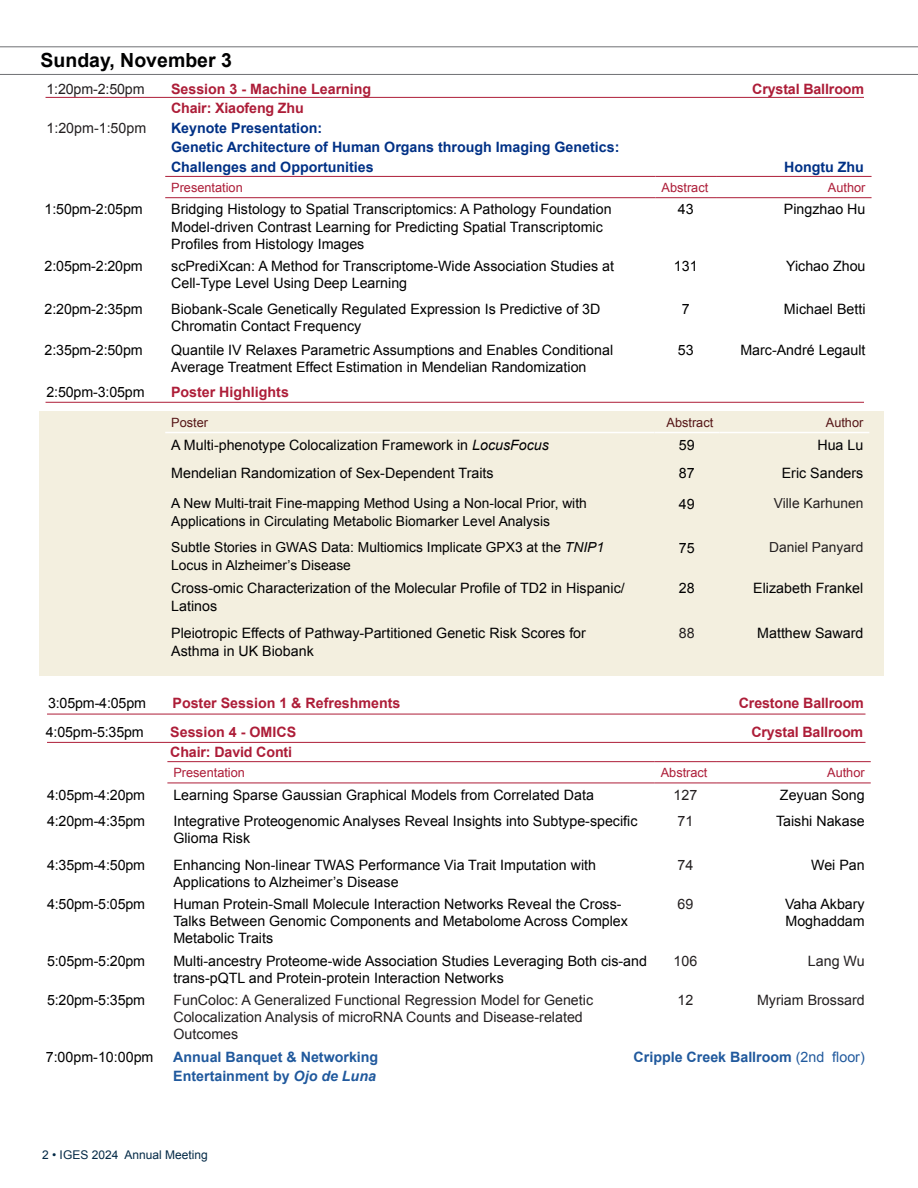
<style>
.page{position:relative;width:918px;height:1188px;background:#fff}
.page>*{position:absolute;margin:0;border:0;box-sizing:border-box;transform-origin:0 0}
.t1{font:700 19.5px "Arial";color:#000001}
.t2{font:14.25px/17.1px "Arial";color:#000001}
.t3{font:14.25px "Arial";color:#231f20}
.t4{font:700 14.25px "Arial";letter-spacing:-.005em;color:#ad1d38}
.t5{font:700 14.25px "Arial";color:#003186}
.t6{font:700 14.25px "Arial";color:#20599d}
.t7{font:14.25px "Arial";letter-spacing:-.01em;color:#000}
.t8{font:13.8px/18px "Arial";color:#000001}
.t9{font:13.8px "Arial";color:#231f20}
.t10{font:12.75px "Arial";color:#ad1d38}
.t11{font:12.75px "Arial";color:#551516}
.t12{font:12px "Arial";color:#042a47}
.s1{font-style:italic}
.s2{font-weight:400}
</style>
<div class="page">
<div style="left:39px;top:411px;width:844px;height:265px;background:#f3efdf"></div>
<hr style="left:165px;top:176px;width:491px;height:1px;background:#ad1d38">
<hr style="left:656px;top:176px;width:60px;height:1px;background:#ad1d38">
<hr style="left:716px;top:176px;width:156px;height:1px;background:#ad1d38">
<hr style="left:165px;top:197px;width:491px;height:1px;background:#ad1d38">
<hr style="left:656px;top:197px;width:60px;height:1px;background:#ad1d38">
<hr style="left:716px;top:197px;width:156px;height:1px;background:#ad1d38">
<hr style="left:165px;top:432px;width:489px;height:1px;background:#fff">
<hr style="left:654px;top:432px;width:65px;height:1px;background:#fff">
<hr style="left:719px;top:432px;width:150px;height:1px;background:#fff">
<svg style="left:0;top:46px;width:918px;height:29px"></svg>
<hr style="left:46px;top:97px;width:818px;height:1px;background:#ad1d38">
<hr style="left:46px;top:402px;width:818px;height:1px;background:#ad1d38">
<hr style="left:47px;top:714px;width:819px;height:1px;background:#ad1d38">
<hr style="left:167px;top:761px;width:488px;height:1px;background:#ad1d38">
<hr style="left:655px;top:761px;width:61px;height:1px;background:#ad1d38">
<hr style="left:716px;top:761px;width:155px;height:1px;background:#ad1d38">
<hr style="left:167px;top:783px;width:488px;height:1px;background:#ad1d38">
<hr style="left:655px;top:783px;width:61px;height:1px;background:#ad1d38">
<hr style="left:716px;top:783px;width:155px;height:1px;background:#ad1d38">
<hr style="left:47px;top:742px;width:819px;height:1px;background:#ad1d38">
<p class="t1" style="left:40px;top:47px;width:193px">Sunday, November 3</p>
<p class="t3" style="left:46px;top:79px;width:100px">1:20pm-2:50pm</p>
<p class="t4" style="left:171px;top:79px;width:202px">Session 3 - Machine Learning</p>
<p class="t4" style="left:752px;top:79px;width:113px">Crystal Ballroom</p>
<p class="t4" style="left:171px;top:99px;width:134px">Chair: Xiaofeng Zhu</p>
<p class="t3" style="left:46px;top:118px;width:101px">1:20pm-1:50pm</p>
<p class="t5" style="left:171px;top:118px;width:153px">Keynote Presentation:</p>
<p class="t5" style="left:171px;top:138px;width:450px">Genetic Architecture of Human Organs through Imaging Genetics:</p>
<p class="t5" style="left:171px;top:157px;width:204px">Challenges and Opportunities</p>
<p class="t5" style="left:784px;top:157px;width:81px">Hongtu Zhu</p>
<p class="t10" style="left:171px;top:179px;width:73px">Presentation</p>
<p class="t10" style="left:662px;top:179px;width:48px">Abstract</p>
<p class="t10" style="left:828px;top:179px;width:39px">Author</p>
<p class="t2" style="left:45px;top:201px;width:100px">1:50pm-2:05pm</p>
<p class="t2" style="left:171px;top:201px;width:442px">Bridging Histology to Spatial Transcriptomics: A Pathology Foundation</p>
<p class="t2" style="left:171px;top:218px;width:433px">Model-driven Contrast Learning for Predicting Spatial Transcriptomic</p>
<p class="t2" style="left:171px;top:235px;width:195px">Profiles from Histology Images</p>
<p class="t2" style="left:678px;top:201px;width:17px">43</p>
<p class="t2" style="left:784px;top:201px;width:83px">Pingzhao Hu</p>
<p class="t7" style="left:45px;top:257px;width:100px">2:05pm-2:20pm</p>
<p class="t2" style="left:171px;top:258px;width:444px">scPrediXcan: A Method for Transcriptome-Wide Association Studies at</p>
<p class="t2" style="left:171px;top:275px;width:238px">Cell-Type Level Using Deep Learning</p>
<p class="t2" style="left:674px;top:258px;width:25px">131</p>
<p class="t2" style="left:786px;top:258px;width:81px">Yichao Zhou</p>
<p class="t2" style="left:45px;top:301px;width:100px">2:20pm-2:35pm</p>
<p class="t2" style="left:171px;top:301px;width:431px">Biobank-Scale Genetically Regulated Expression Is Predictive of 3D<br>Chromatin Contact Frequency</p>
<p class="t2" style="left:682px;top:301px;width:9px">7</p>
<p class="t2" style="left:784px;top:301px;width:83px">Michael Betti</p>
<p class="t2" style="left:45px;top:342px;width:100px">2:35pm-2:50pm</p>
<p class="t2" style="left:171px;top:342px;width:443px">Quantile IV Relaxes Parametric Assumptions and Enables Conditional</p>
<p class="t2" style="left:171px;top:359px;width:417px">Average Treatment Effect Estimation in Mendelian Randomization</p>
<p class="t2" style="left:678px;top:342px;width:17px">53</p>
<p class="t2" style="left:740px;top:342px;width:127px">Marc-André Legault</p>
<p class="t2" style="left:46px;top:384px;width:100px">2:50pm-3:05pm</p>
<p class="t4" style="left:171px;top:383px;width:119px">Poster Highlights</p>
<p class="t11" style="left:171px;top:414px;width:38px">Poster</p>
<p class="t11" style="left:667px;top:414px;width:48px">Abstract</p>
<p class="t11" style="left:826px;top:414px;width:39px">Author</p>
<p class="t2" style="left:171px;top:436px;width:379px">A Multi-phenotype Colocalization Framework in <span class="s1">LocusFocus</span></p>
<p class="t2" style="left:679px;top:436px;width:17px">59</p>
<p class="t2" style="left:817px;top:436px;width:47px">Hua Lu</p>
<p class="t2" style="left:171px;top:465px;width:324px">Mendelian Randomization of Sex-Dependent Traits</p>
<p class="t2" style="left:679px;top:465px;width:17px">87</p>
<p class="t2" style="left:782px;top:465px;width:83px">Eric Sanders</p>
<p class="t8" style="left:171px;top:495px;width:417px">A New Multi-trait Fine-mapping Method Using a Non-local Prior, with<br>Applications in Circulating Metabolic Biomarker Level Analysis</p>
<p class="t2" style="left:679px;top:495px;width:17px">49</p>
<p class="t9" style="left:774px;top:495px;width:91px">Ville Karhunen</p>
<p class="t8" style="left:171px;top:539px;width:434px">Subtle Stories in GWAS Data: Multiomics Implicate GPX3 at the <span class="s1">TNIP1</span></p>
<p class="t8" style="left:171px;top:557px;width:181px">Locus in Alzheimer’s Disease</p>
<p class="t2" style="left:679px;top:539px;width:17px">75</p>
<p class="t9" style="left:769px;top:538px;width:96px">Daniel Panyard</p>
<p class="t2" style="left:171px;top:579px;width:455px;line-height:18px">Cross-omic Characterization of the Molecular Profile of TD2 in Hispanic/<br>Latinos</p>
<p class="t2" style="left:679px;top:579px;width:17px">28</p>
<p class="t2" style="left:753px;top:579px;width:112px">Elizabeth Frankel</p>
<p class="t2" style="left:171px;top:624px;width:416px">Pleiotropic Effects of Pathway-Partitioned Genetic Risk Scores for</p>
<p class="t2" style="left:171px;top:642px;width:144px">Asthma in UK Biobank</p>
<p class="t3" style="left:679px;top:623px;width:17px">88</p>
<p class="t2" style="left:757px;top:624px;width:108px">Matthew Saward</p>
<p class="t2" style="left:48px;top:695px;width:100px">3:05pm-4:05pm</p>
<p class="t4" style="left:172px;top:694px;width:230px">Poster Session 1 &amp; Refreshments</p>
<p class="t4" style="left:739px;top:694px;width:127px">Crestone Ballroom</p>
<p class="t2" style="left:46px;top:724px;width:100px">4:05pm-5:35pm</p>
<p class="t4" style="left:170px;top:723px;width:127px">Session 4 - OMICS</p>
<p class="t4" style="left:751px;top:723px;width:113px">Crystal Ballroom</p>
<p class="t4" style="left:170px;top:742px;width:123px">Chair: David Conti</p>
<p class="t10" style="left:173px;top:764px;width:73px">Presentation</p>
<p class="t10" style="left:661px;top:764px;width:48px">Abstract</p>
<p class="t10" style="left:827px;top:764px;width:39px">Author</p>
<p class="t2" style="left:47px;top:786px;width:100px">4:05pm-4:20pm</p>
<p class="t2" style="left:173px;top:786px;width:422px">Learning Sparse Gaussian Graphical Models from Correlated Data</p>
<p class="t3" style="left:674px;top:785px;width:25px">127</p>
<p class="t2" style="left:780px;top:786px;width:86px">Zeyuan Song</p>
<p class="t2" style="left:47px;top:813px;width:100px">4:20pm-4:35pm</p>
<p class="t2" style="left:173px;top:813px;width:466px">Integrative Proteogenomic Analyses Reveal Insights into Subtype-specific<br>Glioma Risk</p>
<p class="t3" style="left:677px;top:812px;width:17px">71</p>
<p class="t2" style="left:776px;top:813px;width:90px">Taishi Nakase</p>
<p class="t2" style="left:47px;top:856px;width:100px">4:35pm-4:50pm</p>
<p class="t2" style="left:173px;top:856px;width:424px">Enhancing Non-linear TWAS Performance Via Trait Imputation with<br>Applications to Alzheimer’s Disease</p>
<p class="t3" style="left:677px;top:855px;width:17px">74</p>
<p class="t2" style="left:811px;top:856px;width:55px">Wei Pan</p>
<p class="t2" style="left:47px;top:896px;width:100px">4:50pm-5:05pm</p>
<p class="t2" style="left:173px;top:896px;width:456px">Human Protein-Small Molecule Interaction Networks Reveal the Cross-<br>Talks Between Genomic Components and Metabolome Across Complex<br>Metabolic Traits</p>
<p class="t3" style="left:677px;top:895px;width:17px">69</p>
<p class="t2" style="left:785px;top:896px;width:81px">Vaha Akbary<br>Moghaddam</p>
<p class="t2" style="left:47px;top:952px;width:100px">5:05pm-5:20pm</p>
<p class="t2" style="left:173px;top:952px;width:475px">Multi-ancestry Proteome-wide Association Studies Leveraging Both cis-and trans-pQTL and Protein-protein Interaction Networks</p>
<p class="t3" style="left:674px;top:951px;width:25px">106</p>
<p class="t3" style="left:808px;top:951px;width:58px">Lang Wu</p>
<p class="t2" style="left:47px;top:992px;width:100px">5:20pm-5:35pm</p>
<p class="t3" style="left:173px;top:991px;width:421px">FunColoc: A Generalized Functional Regression Model for Genetic</p>
<p class="t3" style="left:173px;top:1008px;width:411px">Colocalization Analysis of microRNA Counts and Disease-related</p>
<p class="t3" style="left:173px;top:1025px;width:66px">Outcomes</p>
<p class="t3" style="left:677px;top:991px;width:17px">12</p>
<p class="t3" style="left:757px;top:991px;width:109px">Myriam Brossard</p>
<p class="t2" style="left:46px;top:1049px;width:109px">7:00pm-10:00pm</p>
<p class="t6" style="left:173px;top:1048px;width:207px">Annual Banquet &amp; Networking</p>
<p class="t6" style="left:634px;top:1048px;width:233px">Cripple Creek Ballroom <span class="s2">(2nd floor)</span></p>
<p class="t6" style="left:173px;top:1067px;width:204px">Entertainment by <span class="s1">Ojo de Luna</span></p>
<p class="t12" style="left:42px;top:1147px;width:167px">2 • IGES 2024 Annual Meeting</p>
</div>
